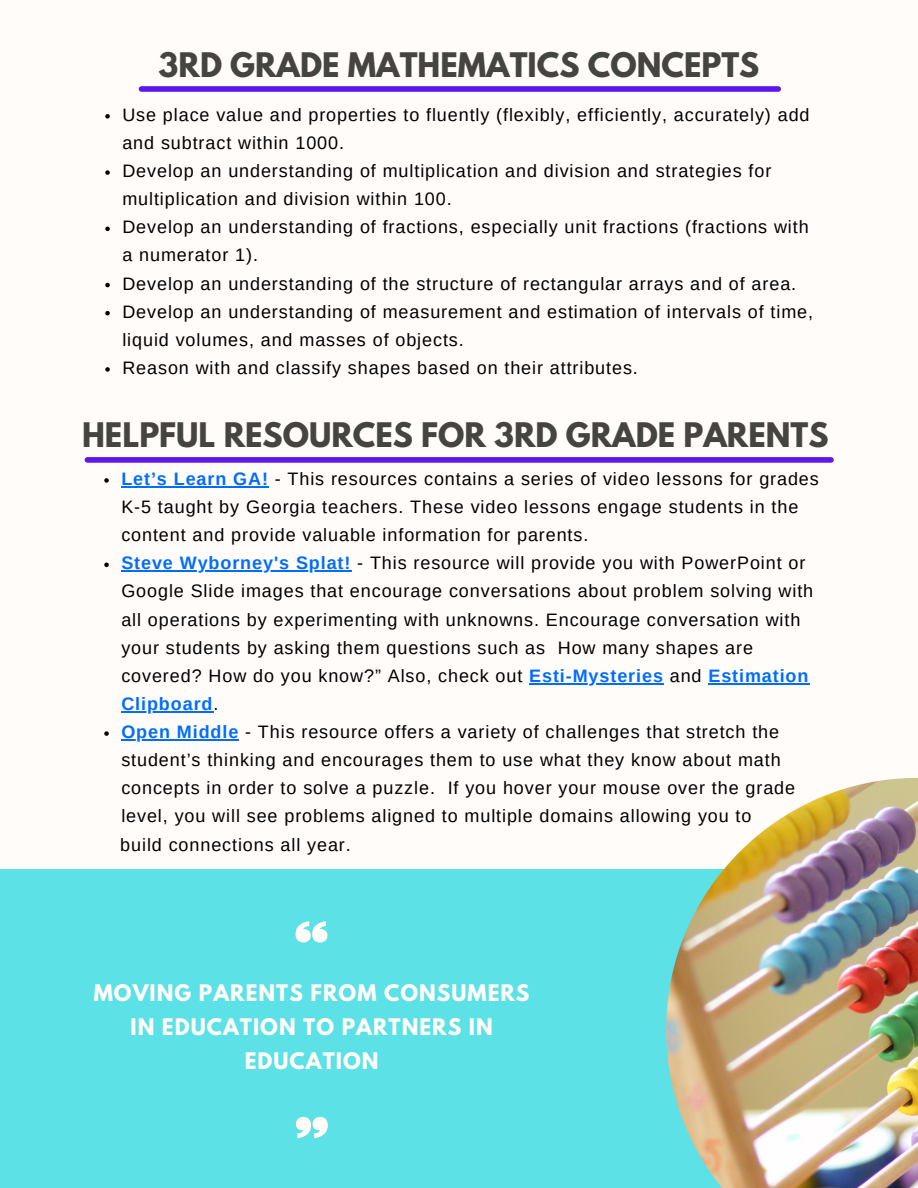
<style>
.page{position:relative;width:918px;height:1188px;background:#fffcf9}
.page>*{position:absolute;margin:0;border:0;box-sizing:border-box;transform-origin:0 0}
.t1{font:700 30px "League Spartan";color:#444440}
.t2{font:700 20.25px/33.9px "League Spartan";letter-spacing:.05em;color:#fffcf9;text-align:center}
.t3{font:18px/28.2px "Arimo";letter-spacing:.05em;color:#000}
.s1{font-weight:700;color:#006dff}
</style>
<div class="page">
<div style="left:0;top:869px;width:918px;height:319px;background:#5ce1e6"></div>
<img style="left:666px;top:778px;width:252px;height:410px">
<svg style="left:296px;top:921px;width:31px;height:22px"></svg>
<svg style="left:296px;top:1117px;width:32px;height:21px"></svg>
<svg style="left:105px;top:114px;width:5px;height:5px"></svg>
<svg style="left:105px;top:170px;width:5px;height:5px"></svg>
<svg style="left:105px;top:227px;width:5px;height:4px"></svg>
<svg style="left:105px;top:283px;width:5px;height:4px"></svg>
<svg style="left:105px;top:311px;width:5px;height:4px"></svg>
<svg style="left:105px;top:367px;width:5px;height:5px"></svg>
<svg style="left:104px;top:478px;width:5px;height:5px"></svg>
<hr style="left:121px;top:486px;width:148px;height:1px;background:#006dff">
<svg style="left:104px;top:563px;width:5px;height:4px"></svg>
<hr style="left:121px;top:570px;width:230px;height:2px;background:#006dff">
<hr style="left:529px;top:683px;width:135px;height:1px;background:#006dff">
<hr style="left:708px;top:683px;width:101px;height:1px;background:#006dff">
<hr style="left:121px;top:711px;width:92px;height:1px;background:#006dff">
<svg style="left:104px;top:731px;width:5px;height:5px"></svg>
<hr style="left:121px;top:739px;width:118px;height:1px;background:#006dff">
<div style="left:87px;top:457px;width:744px;height:6px;background:#5e17eb"></div>
<div style="left:141px;top:86px;width:637px;height:6px;background:#5e17eb"></div>
<h1 class="t1" style="left:159px;top:50px;width:602px">3RD GRADE MATHEMATICS CONCEPTS</h1>
<p class="t3" style="left:122px;top:100px;width:692px">Use place value and properties to fluently (flexibly, efficiently, accurately) add and subtract within 1000.<br>Develop an understanding of multiplication and division and strategies for multiplication and division within 100.<br>Develop an understanding of fractions, especially unit fractions (fractions with a numerator 1).<br>Develop an understanding of the structure of rectangular arrays and of area.<br>Develop an understanding of measurement and estimation of intervals of time, liquid volumes, and masses of objects.<br>Reason with and classify shapes based on their attributes.</p>
<h1 class="t1" style="left:82px;top:420px;width:748px">HELPFUL RESOURCES FOR 3RD GRADE PARENTS</h1>
<p class="t3" style="left:120px;top:465px;width:700px"><span class="s1">Let’s Learn GA!</span> - This resources contains a series of video lessons for grades K-5 taught by Georgia teachers. These video lessons engage students in the content and provide valuable information for parents.<br><span class="s1">Steve Wyborney's Splat!</span> - This resource will provide you with PowerPoint or Google Slide images that encourage conversations about problem solving with all operations by experimenting with unknowns. Encourage conversation with your students by asking them questions such as How many shapes are covered? How do you know?” Also, check out <span class="s1">Esti-Mysteries</span> and <span class="s1">Estimation Clipboard</span>.<br><span class="s1">Open Middle</span> - This resource offers a variety of challenges that stretch the student’s thinking and encourages them to use what they know about math concepts in order to solve a puzzle. If you hover your mouse over the grade level, you will see problems aligned to multiple domains allowing you to<br>build connections all year.</p>
<p class="t2" style="left:94px;top:978px;width:437px">MOVING PARENTS FROM CONSUMERS<br>IN EDUCATION TO PARTNERS IN<br>EDUCATION</p>
</div>
